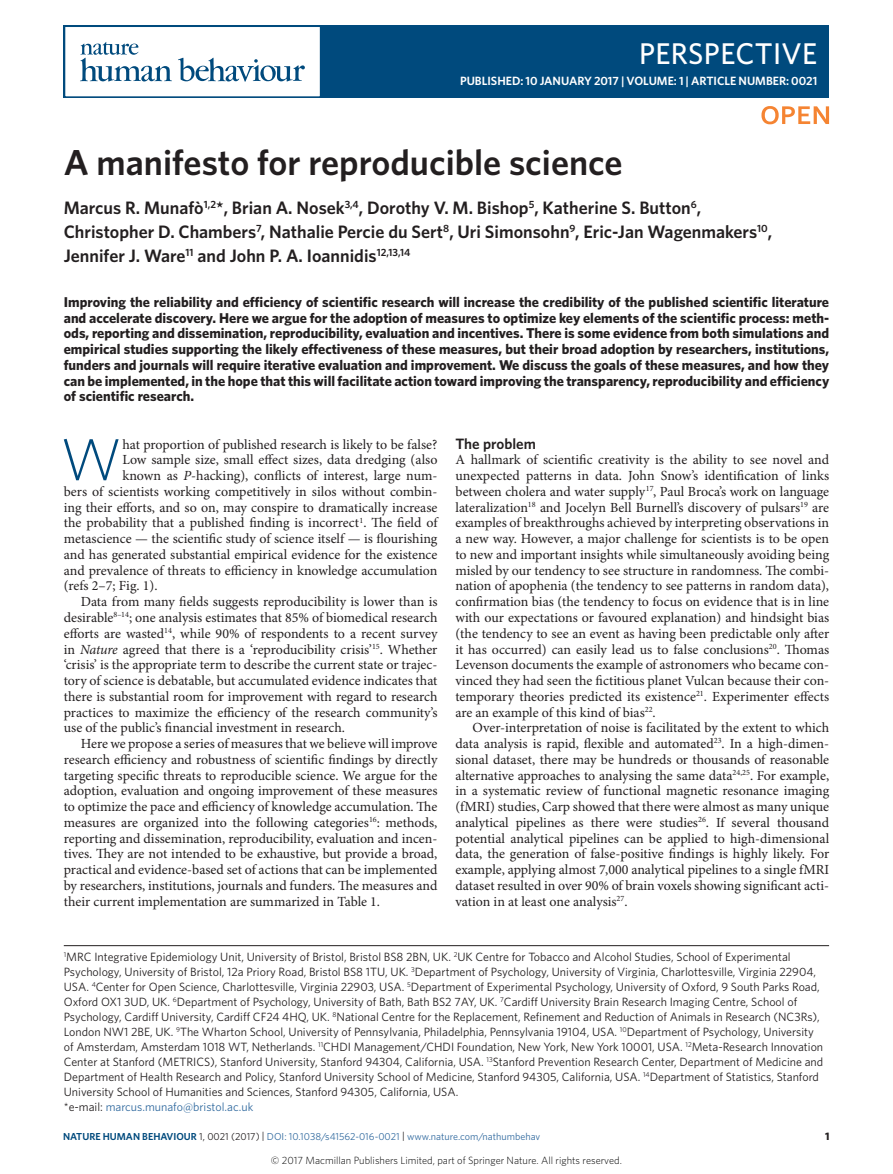
<style>
.page{position:relative;width:893px;height:1174px;background:#fff}
.page>*{position:absolute;margin:0;border:0;box-sizing:border-box;transform-origin:0 0}
.Body_first_w_drop_c{font:300 59.4px "Whitney";color:#004a7d}
.Title{font:600 36px "Whitney";color:#231f20}
.t1{font:500 30px "Whitney";letter-spacing:.01em;color:#fff}
.Author{font:600 18px/24px "Whitney";color:#231f20}
.Head_1{font:600 15px "Whitney";color:#231f20}
.Abstract{font:700 14.25px/15.8px "Whitney";color:#231f20;text-align:justify}
.Body_text{font:13.95px/15.8px "Minion Pro";color:#231f20;text-align:justify}
.Body_first{font:13.95px/15.8px "Minion Pro";color:#231f20;text-align:justify}
.Body_first_w_drop_c-2{font:13.95px "Minion Pro";color:#231f20}
.Address{font:12px/15px "Whitney";color:#231f20}
.t2{font:600 12px "Whitney";color:#fff}
.t3{font:700 10.8px "Whitney";color:#231f20}
.t4{font:300 10.5px "Whitney";color:#000}
.t5{font:10.2px "Whitney";color:#316a9f}
.s1{font-style:italic}
.s2{color:#316a9f}
.s3{font-weight:600;color:#004a7d}
.s4{color:#231f20}
</style>
<div class="page">
<div style="left:64px;top:26px;width:765px;height:72px;background:#004a7d"></div>
<svg style="left:761px;top:106px;width:68px;height:18px"></svg>
<hr style="left:64px;top:945px;width:765px;height:1px;background:#231f20">
<div style="left:64px;top:26px;width:257px;height:72px;background:#fff;border:2px solid #004a7d"></div>
<svg style="left:80px;top:42px;width:92px;height:39px"></svg>
<svg style="left:178px;top:58px;width:127px;height:24px"></svg>
<p class="t1" style="left:639px;top:34px;width:180px">PERSPECTIVE</p>
<p class="t2" style="left:460px;top:73px;width:359px">PUBLISHED: 10 JANUARY 2017 | VOLUME: 1 | ARTICLE NUMBER: 0021</p>
<p class="Title" style="left:64px;top:138px;width:560px">A manifesto for reproducible science</p>
<p class="Author" style="left:64px;top:195px;width:710px">Marcus R. Munafò<sup>1,2</sup>*, Brian A. Nosek<sup>3,4</sup>, Dorothy V. M. Bishop<sup>5</sup>, Katherine S. Button<sup>6</sup>,<br>Christopher D. Chambers<sup>7</sup>, Nathalie Percie du Sert<sup>8</sup>, Uri Simonsohn<sup>9</sup>, Eric-Jan Wagenmakers<sup>10</sup>,<br>Jennifer J. Ware<sup>11</sup> and John P. A. Ioannidis<sup>12,13,14</sup></p>
<p class="Abstract" style="left:64px;top:294px;width:767px">Improving the reliability and efficiency of scientific research will increase the credibility of the published scientific literature and accelerate discovery. Here we argue for the adoption of measures to optimize key elements of the scientific process: meth&shy;ods, reporting and dissemination, reproducibility, evaluation and incentives. There is some evidence from both simulations and empirical studies supporting the likely effectiveness of these measures, but their broad adoption by researchers, institutions, funders and journals will require iterative evaluation and improvement. We discuss the goals of these measures, and how they can be implemented, in the hope that this will facilitate action toward improving the transparency, reproducibility and efficiency of scientific research.</p>
<p class="Head_1" style="left:455px;top:433px;width:82px">The problem</p>
<p class="Body_first" style="left:455px;top:452px;width:375px">A hallmark of scientific creativity is the ability to see novel and unexpected patterns in data. John Snow’s identification of links between cholera and water supply<sup>17</sup>, Paul Broca’s work on language lateralization<sup>18</sup> and Jocelyn Bell Burnell’s discovery of pulsars<sup>19</sup> are examples of breakthroughs achieved by interpreting observations in a new way. However, a major challenge for scientists is to be open to new and important insights while simultaneously avoiding being misled by our tendency to see structure in randomness. The combi&shy;nation of apophenia (the tendency to see patterns in random data), confirmation bias (the tendency to focus on evidence that is in line with our expectations or favoured explanation) and hindsight bias (the tendency to see an event as having been predictable only after it has occurred) can easily lead us to false conclusions<sup>20</sup>. Thomas Levenson documents the example of astronomers who became con&shy;vinced they had seen the fictitious planet Vulcan because their con&shy;temporary theories predicted its existence<sup>21</sup>. Experimenter effects are an example of this kind of bias<sup>22</sup>.</p>
<p class="Body_text" style="left:455px;top:720px;width:375px;text-indent:17px">Over-interpretation of noise is facilitated by the extent to which data analysis is rapid, flexible and automated<sup>23</sup>. In a high-dimen&shy;sional dataset, there may be hundreds or thousands of reasonable alternative approaches to analysing the same data<sup>24,25</sup>. For example, in a systematic review of functional magnetic resonance imaging (fMRI) studies, Carp showed that there were almost as many unique analytical pipelines as there were studies<sup>26</sup>. If several thousand potential analytical pipelines can be applied to high-dimensional data, the generation of false-positive findings is highly likely. For example, applying almost 7,000 analytical pipelines to a single fMRI dataset resulted in over 90% of brain voxels showing significant acti&shy;vation in at least one analysis<sup>27</sup>.</p>
<p class="Body_first_w_drop_c" style="left:61px;top:420px;width:63px">W</p>
<p class="Body_first_w_drop_c-2" style="left:122px;top:436px;width:317px">hat proportion of published research is likely to be false?</p>
<p class="Body_first_w_drop_c-2" style="left:122px;top:451px;width:317px">Low sample size, small effect sizes, data dredging (also</p>
<p class="Body_first_w_drop_c-2" style="left:122px;top:467px;width:317px">known as <span class="s1">P</span>-hacking), conflicts of interest, large num-</p>
<p class="Body_first_w_drop_c-2" style="left:64px;top:483px;width:375px">bers of scientists working competitively in silos without combin-</p>
<p class="Body_first_w_drop_c-2" style="left:64px;top:499px;width:375px">ing their efforts, and so on, may conspire to dramatically increase</p>
<p class="Body_first_w_drop_c-2" style="left:64px;top:514px;width:375px">the probability that a published finding is incorrect<sup>1</sup>. The field of</p>
<p class="Body_first_w_drop_c-2" style="left:64px;top:530px;width:375px">metascience — the scientific study of science itself — is flourishing</p>
<p class="Body_first_w_drop_c-2" style="left:64px;top:546px;width:375px">and has generated substantial empirical evidence for the existence</p>
<p class="Body_first_w_drop_c-2" style="left:64px;top:562px;width:375px">and prevalence of threats to efficiency in knowledge accumulation</p>
<p class="Body_first_w_drop_c-2" style="left:64px;top:577px;width:95px">(refs 2–7; Fig. 1).</p>
<p class="Body_text" style="left:64px;top:594px;width:375px;text-indent:17px">Data from many fields suggests reproducibility is lower than is desirable<sup>8–14</sup>; one analysis estimates that 85% of biomedical research efforts are wasted<sup>14</sup>, while 90% of respondents to a recent survey in <span class="s1">Nature</span> agreed that there is a ‘reproducibility crisis’<sup>15</sup>. Whether ‘crisis’ is the appropriate term to describe the current state or trajec&shy;tory of science is debatable, but accumulated evidence indicates that there is substantial room for improvement with regard to research practices to maximize the efficiency of the research community’s use of the public’s financial investment in research.</p>
<p class="Body_text" style="left:64px;top:736px;width:375px;text-indent:17px">Here we propose a series of measures that we believe will improve research efficiency and robustness of scientific findings by directly targeting specific threats to reproducible science. We argue for the adoption, evaluation and ongoing improvement of these measures to optimize the pace and efficiency of knowledge accumulation. The measures are organized into the following categories<sup>16</sup>: methods, reporting and dissemination, reproducibility, evaluation and incen&shy;tives. They are not intended to be exhaustive, but provide a broad, practical and evidence-based set of actions that can be implemented by researchers, institutions, journals and funders. The measures and their current implementation are summarized in Table 1.</p>
<p class="Address" style="left:64px;top:949px;width:761px"><sup>1</sup>MRC Integrative Epidemiology Unit, University of Bristol, Bristol BS8 2BN, UK. <sup>2</sup>UK Centre for Tobacco and Alcohol Studies, School of Experimental Psychology, University of Bristol, 12a Priory Road, Bristol BS8 1TU, UK. <sup>3</sup>Department of Psychology, University of Virginia, Charlottesville, Virginia 22904, USA. <sup>4</sup>Center for Open Science, Charlottesville, Virginia 22903, USA. <sup>5</sup>Department of Experimental Psychology, University of Oxford, 9 South Parks Road, Oxford OX1 3UD, UK. <sup>6</sup>Department of Psychology, University of Bath, Bath BS2 7AY, UK. <sup>7</sup>Cardiff University Brain Research Imaging Centre, School of Psychology, Cardiff University, Cardiff CF24 4HQ, UK. <sup>8</sup>National Centre for the Replacement, Refinement and Reduction of Animals in Research (NC3Rs), London NW1 2BE, UK. <sup>9</sup>The Wharton School, University of Pennsylvania, Philadelphia, Pennsylvania 19104, USA. <sup>10</sup>Department of Psychology, University of Amsterdam, Amsterdam 1018 WT, Netherlands. <sup>11</sup>CHDI Management/CHDI Foundation, New York, New York 10001, USA. <sup>12</sup>Meta-Research Innovation Center at Stanford (METRICS), Stanford University, Stanford 94304, California, USA. <sup>13</sup>Stanford Prevention Research Center, Department of Medicine and Department of Health Research and Policy, Stanford University School of Medicine, Stanford 94305, California, USA. <sup>14</sup>Department of Statistics, Stanford University School of Humanities and Sciences, Stanford 94305, California, USA.<br>*e-mail: <span class="s2">marcus.munafo@bristol.ac.uk</span></p>
<p class="t5" style="left:63px;top:1129px;width:479px"><span class="s3">NATURE HUMAN BEHAVIOUR</span> <span class="s4">1, 0021 (2017) |</span> DOI: 10.1038/s41562-016-0021 <span class="s4">|</span> www.nature.com/nathumbehav</p>
<p class="t3" style="left:825px;top:1129px;width:6px">1</p>
<p class="t4" style="left:271px;top:1153px;width:352px">© 2017 Macmillan Publishers Limited, part of Springer Nature. All rights reserved.</p>
</div>
